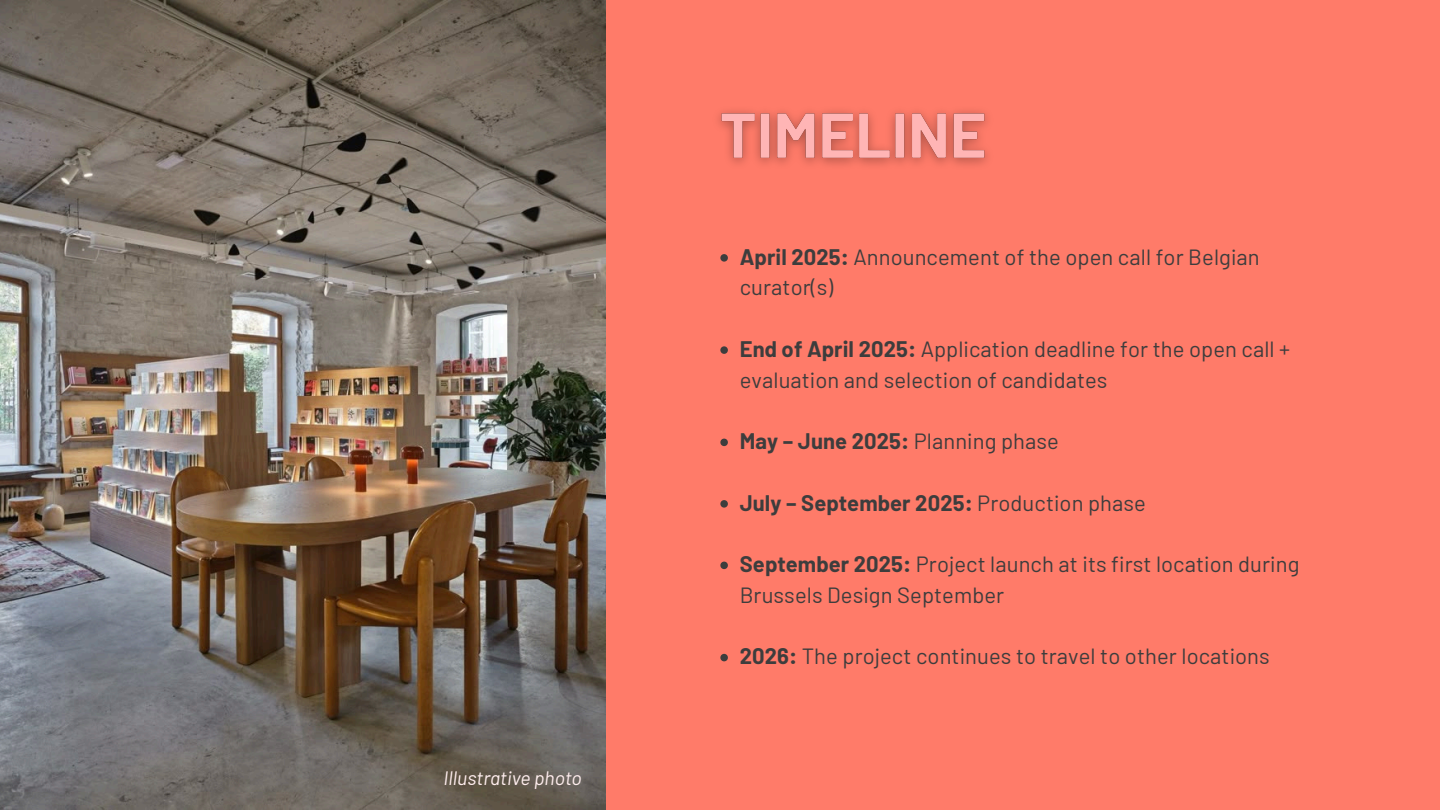
<style>
.page{position:relative;width:1440px;height:810px;background:#ff7b69}
.page>*{position:absolute;margin:0;border:0;box-sizing:border-box;transform-origin:0 0}
.t1{font:22px/30.8px "Barlow";letter-spacing:.005em;color:#3d3d3d}
.t2{font:700 22px "Barlow";letter-spacing:.005em;color:#3d3d3d}
.t3{font:italic 19.5px "Barlow";color:#fee}
.s1{font-weight:700}
.s2{font-weight:400}
</style>
<div class="page">
<img style="left:0;top:0;width:606px;height:810px">
<img style="left:718px;top:110px;width:270px;height:56px">
<svg style="left:720px;top:254px;width:8px;height:8px"></svg>
<svg style="left:720px;top:346px;width:8px;height:8px"></svg>
<svg style="left:720px;top:439px;width:8px;height:7px"></svg>
<svg style="left:720px;top:500px;width:8px;height:8px"></svg>
<svg style="left:720px;top:562px;width:8px;height:7px"></svg>
<svg style="left:720px;top:654px;width:8px;height:7px"></svg>
<p class="t3" style="left:444px;top:765px;width:140px">Illustrative photo</p>
<p class="t1" style="left:740px;top:240px;width:521px"><span class="s1">April 2025:</span> Announcement of the open call for Belgian curator(s)</p>
<p class="t1" style="left:740px;top:333px;width:552px"><span class="s1">End of April 2025:</span> Application deadline for the open call + evaluation and selection of candidates</p>
<p class="t2" style="left:740px;top:427px;width:321px">May – June 2025: <span class="s2">Planning phase</span></p>
<p class="t2" style="left:740px;top:489px;width:408px">July – September 2025: <span class="s2">Production phase</span></p>
<p class="t1" style="left:740px;top:548px;width:561px"><span class="s1">September 2025:</span> Project launch at its first location during<br>Brussels Design September</p>
<p class="t1" style="left:740px;top:640px;width:532px"><span class="s1">2026:</span> The project continues to travel to other locations</p>
</div>
